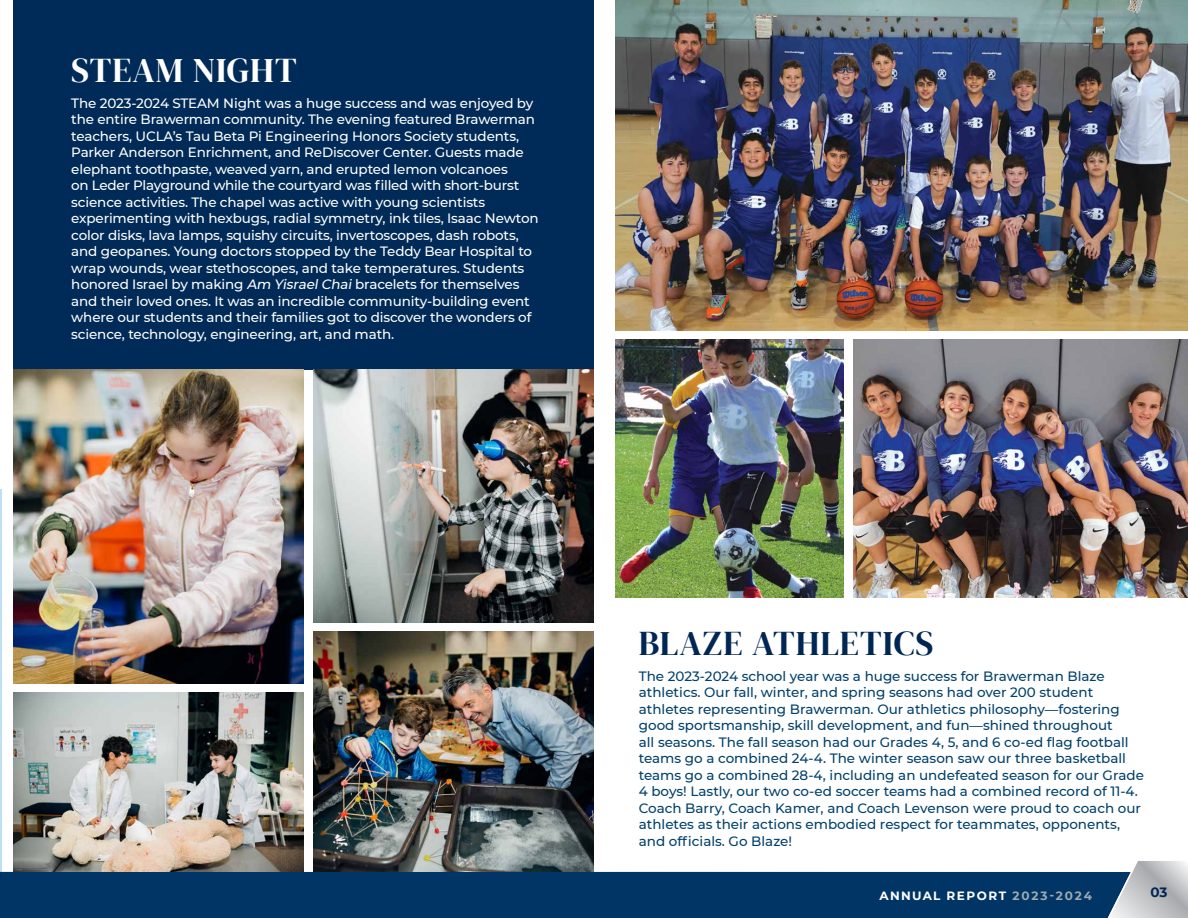
<style>
.page{position:relative;width:1188px;height:918px;background:#fff}
.page>*{position:absolute;margin:0;border:0;box-sizing:border-box;transform-origin:0 0}
.t1{font:34.5px "DM Serif Display";letter-spacing:.03em;color:#002754}
.t2{font:34.5px "DM Serif Display";letter-spacing:.025em;color:#fff}
.t3{font:500 13.5px/16.5px "Montserrat";letter-spacing:-.01em;color:#fff}
.t4{font:500 13.5px/16.5px "Montserrat";color:#00406c}
.t5{font:700 13.5px "Montserrat";color:#002754}
.t6{font:700 12px "Montserrat";letter-spacing:.13em;color:#fff}
.s1{font-style:italic}
.s2{color:#9eaab1}
</style>
<div class="page">
<div style="left:0;top:872px;width:1098px;height:46px;background:#003566"></div>
<div style="left:14px;top:0;width:580px;height:370px;background:#002b58"></div>
<hr style="left:0;top:490px;width:1px;height:388px;background:#bde0f6">
<svg style="left:1098px;top:861px;width:90px;height:57px;background:#a3aeb9"></svg>
<img style="left:314px;top:632px;width:280px;height:240px">
<img style="left:314px;top:370px;width:280px;height:253px">
<img style="left:14px;top:692px;width:290px;height:180px">
<img style="left:615px;top:0;width:573px;height:330px">
<img style="left:14px;top:370px;width:290px;height:314px">
<img style="left:615px;top:339px;width:228px;height:259px">
<img style="left:853px;top:339px;width:335px;height:259px">
<h1 class="t2" style="left:71px;top:51px;width:227px">STEAM NIGHT</h1>
<p class="t3" style="left:71px;top:94px;width:469px">The 2023-2024 STEAM Night was a huge success and was enjoyed by the entire Brawerman community. The evening featured Brawerman teachers, UCLA’s Tau Beta Pi Engineering Honors Society students, Parker Anderson Enrichment, and ReDiscover Center. Guests made elephant toothpaste, weaved yarn, and erupted lemon volcanoes<br>on Leder Playground while the courtyard was filled with short-burst science activities. The chapel was active with young scientists experimenting with hexbugs, radial symmetry, ink tiles, Isaac Newton color disks, lava lamps, squishy circuits, invertoscopes, dash robots, and geopanes. Young doctors stopped by the Teddy Bear Hospital to wrap wounds, wear stethoscopes, and take temperatures. Students honored Israel by making <span class="s1">Am YisraelChai</span>bracelets for themselves and their loved ones. It was an incredible community-building event where our students and their families got to discover the wonders of science, technology, engineering, art, and math.</p>
<h1 class="t1" style="left:639px;top:624px;width:296px">BLAZE ATHLETICS</h1>
<p class="t4" style="left:639px;top:667px;width:507px">The 2023-2024 school year was a huge success for Brawerman Blaze athletics. Our fall, winter, and spring seasons had over 200 student athletes representing Brawerman. Our athletics philosophy—fostering good sportsmanship, skill development, and fun—shined throughout<br>all seasons. The fall season had our Grades 4, 5, and 6 co-ed flag football teams go a combined 24-4. The winter season saw our three basketball teams go a combined 28-4, including an undefeated season for our Grade 4 boys! Lastly, our two co-ed soccer teams had a combined record of 11-4.<br>Coach Barry, Coach Kamer, and Coach Levenson were proud to coach our athletes as their actions embodied respect for teammates, opponents, and officials. Go Blaze!</p>
<p class="t6" style="left:880px;top:887px;width:214px">ANNUAL REPORT <span class="s2">2023-2024</span></p>
<p class="t5" style="left:1150px;top:882px;width:19px">03</p>
</div>
